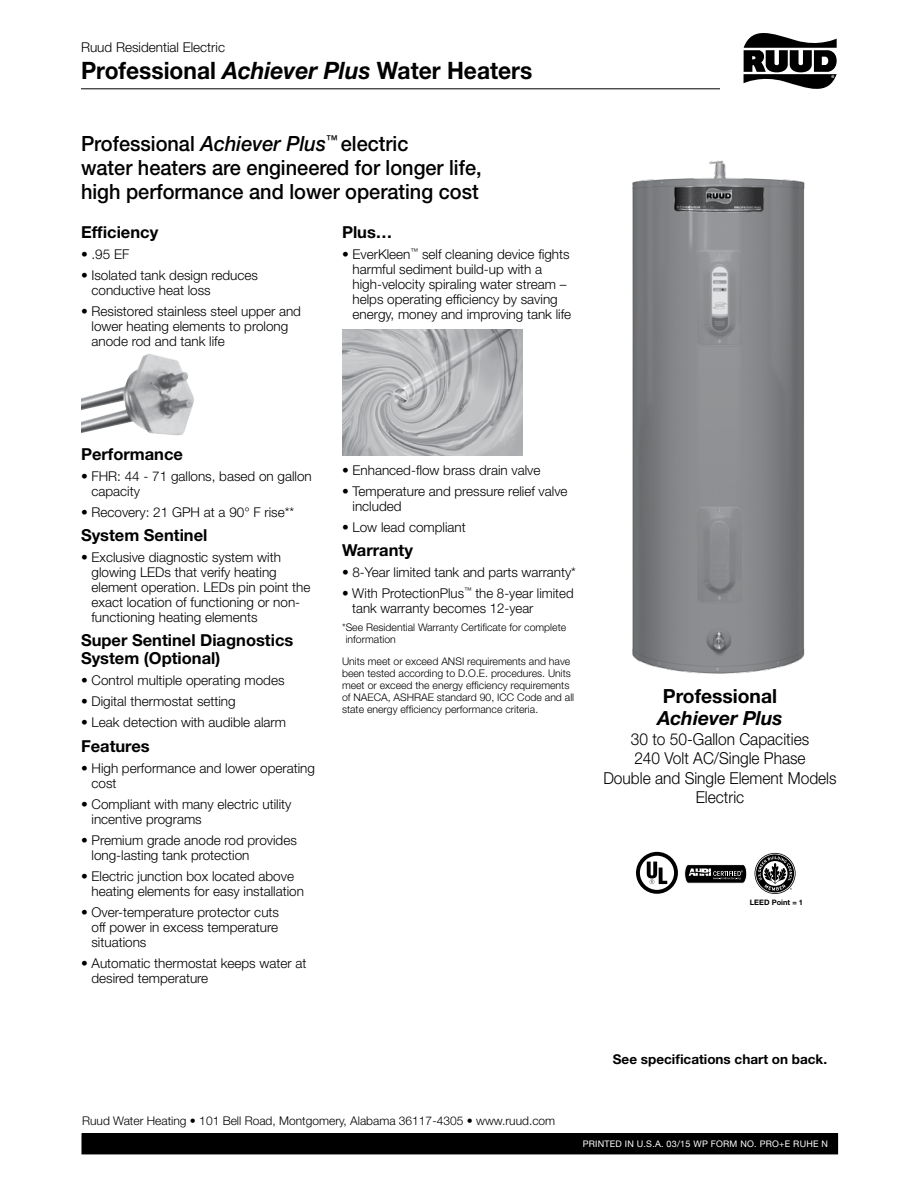
<style>
.page{position:relative;width:918px;height:1188px;background:#fff}
.page>*{position:absolute;margin:0;border:0;box-sizing:border-box;transform-origin:0 0}
.t1{font:700 24px "Helvetica Neue";color:#000;scale:.95 1}
.t2{font:500 21px/24px "Helvetica Neue";color:#000;scale:.95 1}
.t3{font:700 19.5px "Helvetica Neue";color:#000}
.t4{font:italic 700 19.5px "Helvetica Neue";color:#000}
.t5{font:700 16.5px/18px "Helvetica Neue";color:#000}
.t6{font:300 16.5px/19.5px "Helvetica Neue";color:#000;text-align:center;scale:.94 1}
.t7{font:300 13.5px/15px "Helvetica Neue";color:#000}
.t8{font:700 13.5px "Helvetica Neue LT";color:#000}
.t9{font:300 12px "Helvetica Neue";color:#000}
.t10{font:300 10.5px/12px "Helvetica Neue";color:#000}
.t11{font:9px "Helvetica Neue";letter-spacing:.025em;color:#fff}
.t12{font:700 7.5px "Helvetica Neue LT";color:#000}
.s1{font-style:italic}
</style>
<div class="page">
<img style="left:632px;top:160px;width:173px;height:514px">
<svg style="left:636px;top:852px;width:42px;height:42px"></svg>
<svg style="left:755px;top:853px;width:41px;height:41px"></svg>
<svg style="left:684px;top:864px;width:63px;height:20px"></svg>
<hr style="left:81px;top:88px;width:639px;height:1px;background:#000">
<svg style="left:743px;top:33px;width:94px;height:56px"></svg>
<div style="left:82px;top:1134px;width:756px;height:20px;background:#000"></div>
<img style="left:81px;top:354px;width:113px;height:81px">
<img style="left:342px;top:330px;width:180px;height:125px">
<p class="t7" style="left:81px;top:40px;width:146px">Ruud Residential Electric</p>
<h1 class="t1" style="left:81px;top:56px;width:477px">Professional <span class="s1">Achiever Plus</span> Water Heaters</h1>
<h2 class="t2" style="left:81px;top:132px;width:423px">Professional <span class="s1">Achiever Plus</span><sup>™</sup> electric<br>water heaters are engineered for longer life, high performance and lower operating cost</h2>
<p class="t5" style="left:81px;top:223px;width:79px">Efficiency</p>
<p class="t7" style="left:81px;top:246px;width:50px">• .95 EF</p>
<p class="t7" style="left:92px;top:267px;width:168px;text-indent:-11px">• Isolated tank design reduces conductive heat loss</p>
<p class="t7" style="left:92px;top:303px;width:211px;text-indent:-11px">• Resistored stainless steel upper and lower heating elements to prolong anode rod and tank life</p>
<p class="t5" style="left:342px;top:223px;width:52px">Plus…</p>
<p class="t7" style="left:353px;top:246px;width:220px;text-indent:-11px">• EverKleen<sup>™</sup> self cleaning device fights harmful sediment build-up with a high-velocity spiraling water stream – helps operating efficiency by saving energy, money and improving tank life</p>
<p class="t5" style="left:81px;top:445px;width:104px">Performance</p>
<p class="t7" style="left:92px;top:468px;width:222px;text-indent:-11px">• FHR: 44 - 71 gallons, based on gallon capacity</p>
<p class="t7" style="left:81px;top:504px;width:215px">• Recovery: 21 GPH at a 90° F rise**</p>
<p class="t5" style="left:81px;top:526px;width:128px">System Sentinel</p>
<p class="t7" style="left:92px;top:549px;width:221px;text-indent:-11px">• Exclusive diagnostic system with glowing LEDs that verify heating element operation. LEDs pin point the exact location of functioning or non&shy;functioning heating elements</p>
<p class="t5" style="left:81px;top:631px;width:214px">Super Sentinel Diagnostics<br>System (Optional)</p>
<p class="t7" style="left:81px;top:672px;width:205px">• Control multiple operating modes</p>
<p class="t7" style="left:81px;top:693px;width:156px">• Digital thermostat setting</p>
<p class="t7" style="left:81px;top:714px;width:207px">• Leak detection with audible alarm</p>
<p class="t5" style="left:81px;top:737px;width:70px">Features</p>
<p class="t7" style="left:92px;top:761px;width:225px;text-indent:-11px">• High performance and lower operating cost</p>
<p class="t7" style="left:92px;top:797px;width:202px;text-indent:-11px">• Compliant with many electric utility incentive programs</p>
<p class="t7" style="left:92px;top:833px;width:207px;text-indent:-11px">• Premium grade anode rod provides long-lasting tank protection</p>
<p class="t7" style="left:92px;top:869px;width:214px;text-indent:-11px">• Electric junction box located above heating elements for easy installation</p>
<p class="t7" style="left:92px;top:905px;width:189px;text-align:justify;text-indent:-11px">• Over-temperature protector cuts off power in excess temperature situations</p>
<p class="t7" style="left:92px;top:956px;width:217px;text-indent:-11px">• Automatic thermostat keeps water at desired temperature</p>
<p class="t7" style="left:342px;top:462px;width:200px">• Enhanced-flow brass drain valve</p>
<p class="t7" style="left:353px;top:483px;width:217px;text-indent:-11px">• Temperature and pressure relief valve included</p>
<p class="t7" style="left:342px;top:519px;width:125px">• Low lead compliant</p>
<p class="t5" style="left:342px;top:541px;width:72px">Warranty</p>
<p class="t7" style="left:342px;top:564px;width:236px">• 8-Year limited tank and parts warranty*</p>
<p class="t7" style="left:352px;top:585px;width:223px;text-indent:-10px">• With ProtectionPlus<sup>™</sup> the 8-year limited tank warranty becomes 12-year</p>
<p class="t10" style="left:346px;top:621px;width:222px;text-indent:-4px">*See Residential Warranty Certificate for complete information</p>
<p class="t10" style="left:342px;top:655px;width:234px">Units meet or exceed ANSI requirements and have been tested according to D.O.E. procedures. Units meet or exceed the energy efficiency requirements of NAECA, ASHRAE standard 90, ICC Code and all state energy efficiency performance criteria.</p>
<p class="t9" style="left:82px;top:1114px;width:475px">Ruud Water Heating • 101 Bell Road, Montgomery, Alabama 36117-4305 • www.ruud.com</p>
<h3 class="t3" style="left:663px;top:684px;width:116px">Professional</h3>
<h3 class="t4" style="left:657px;top:706px;width:127px">Achiever Plus</h3>
<p class="t6" style="left:603px;top:729px;width:250px">30 to 50-Gallon Capacities<br>240 Volt AC/Single Phase<br>Double and Single Element Models<br>Electric</p>
<p class="t12" style="left:750px;top:898px;width:55px">LEED Point = 1</p>
<p class="t8" style="left:613px;top:1050px;width:216px">See specifications chart on back.</p>
<p class="t11" style="left:583px;top:1138px;width:247px">PRINTED IN U.S.A. 03/15 WP FORM NO. PRO+E RUHE N</p>
</div>
